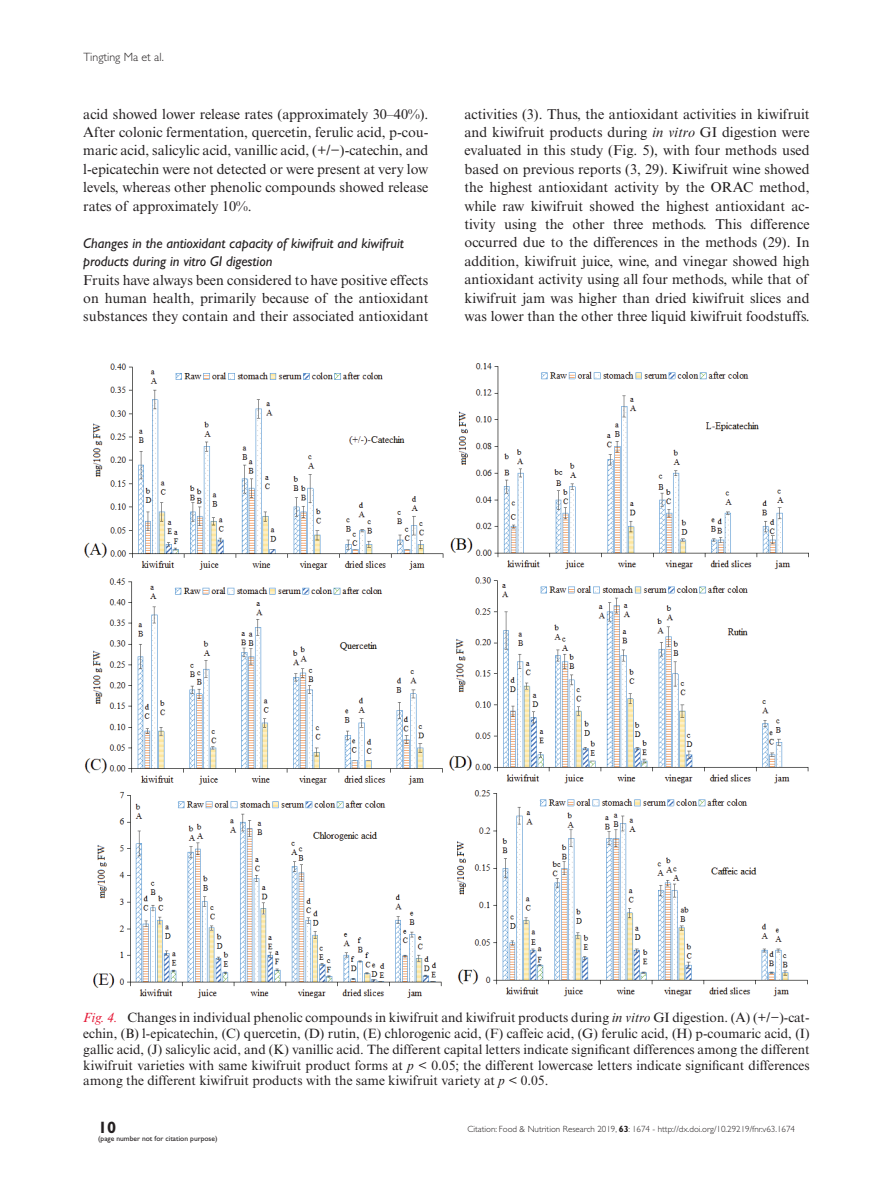
<style>
.page{position:relative;width:893px;height:1191px;background:#fff}
.page>*{position:absolute;margin:0;border:0;box-sizing:border-box;transform-origin:0 0}
.t1{font:700 16.5px "Gill Sans Std";color:#231f20}
.TX{font:14.25px/18.3px "Times New Roman MT Std";color:#231f20;text-align:justify}
.TXI{font:14.25px/18.3px "Times New Roman MT Std";color:#231f20;text-align:justify}
.t2{font:italic 14.25px/18.3px "Gill Sans Std";color:#231f20}
.FC{font:13.5px/15.8px "Times New Roman MT Std";color:#231f20;text-align:justify}
.t3{font:300 12px "Gill Sans Std";color:#231f20}
.t4{font:300 9px "Gill Sans Std";color:#231f20}
.t5{font:7.5px "Gill Sans Std";color:#231f20}
.s1{font-style:italic}
.s2{font-style:italic;color:#e51836}
.s3{font-weight:700}
</style>
<div class="page">
<img style="left:84px;top:363px;width:725px;height:634px">
<p class="t3" style="left:83px;top:50px;width:82px">Tingting Ma et al.</p>
<p class="TXI" style="left:83px;top:105px;width:347px">acid showed lower release rates (approximately 30–40%).<br>After colonic fermentation, quercetin, ferulic acid, p-cou&shy;maric acid, salicylic acid, vanillic acid, (+/−)-catechin, and l-epicatechin were not detected or were present at very low levels, whereas other phenolic compounds showed release rates of approximately 10%.</p>
<h2 class="t2" style="left:83px;top:234px;width:322px">Changes in the antioxidant capacity of kiwifruit and kiwifruit products during in vitro GI digestion</h2>
<p class="TX" style="left:83px;top:270px;width:347px">Fruits have always been considered to have positive effects on human health, primarily because of the antioxidant substances they contain and their associated antioxidant</p>
<p class="TX" style="left:464px;top:105px;width:347px">activities (3). Thus, the antioxidant activities in kiwifruit and kiwifruit products during <span class="s1">in vitro</span> GI digestion were evaluated in this study (Fig. 5), with four methods used based on previous reports (3, 29). Kiwifruit wine showed the highest antioxidant activity by the ORAC method, while raw kiwifruit showed the highest antioxidant ac&shy;tivity using the other three methods. This difference occurred due to the differences in the methods (29). In addition, kiwifruit juice, wine, and vinegar showed high antioxidant activity using all four methods, while that of kiwifruit jam was higher than dried kiwifruit slices and was lower than the other three liquid kiwifruit foodstuffs.</p>
<p class="FC" style="left:83px;top:1010px;width:728px"><span class="s2">Fig. 4.</span> Changes in individual phenolic compounds in kiwifruit and kiwifruit products during <span class="s1">in vitro</span> GI digestion. (A) (+/−)-cat&shy;echin, (B) l-epicatechin, (C) quercetin, (D) rutin, (E) chlorogenic acid, (F) caffeic acid, (G) ferulic acid, (H) p-coumaric acid, (I) gallic acid, (J) salicylic acid, and (K) vanillic acid. The different capital letters indicate significant differences among the different kiwifruit varieties with same kiwifruit product forms at <span class="s1">p</span> &lt; 0.05; the different lowercase letters indicate significant differences among the different kiwifruit products with the same kiwifruit variety at <span class="s1">p</span> &lt; 0.05.</p>
<p class="t1" style="left:98px;top:1117px;width:20px">10</p>
<p class="t4" style="left:467px;top:1124px;width:329px">Citation: Food &amp; Nutrition Research 2019, <span class="s3">63</span>: 1674 - http://dx.doi.org/10.29219/fnr.v63.1674</p>
<p class="t5" style="left:98px;top:1133px;width:121px">(page number not for citation purpose)</p>
</div>
